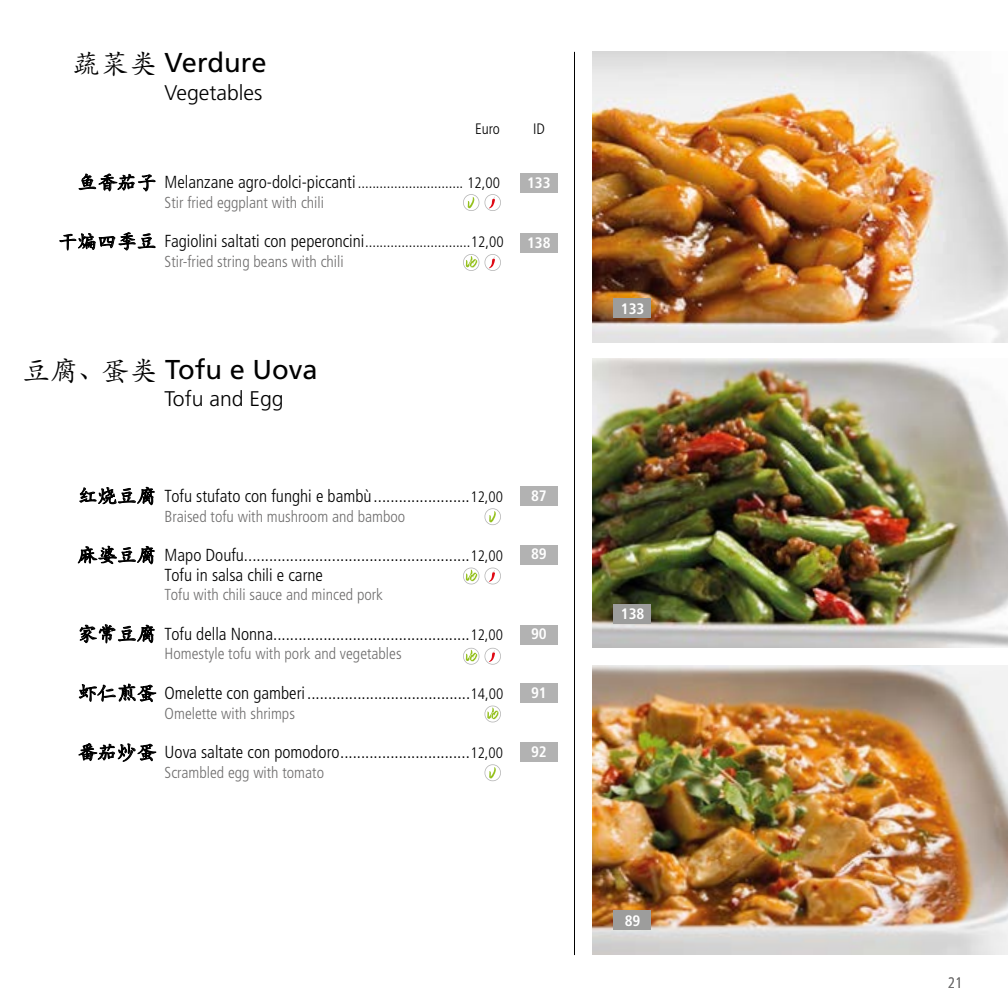
<style>
.page{position:relative;width:1008px;height:1008px;background:#fff}
.page>*{position:absolute;margin:0;border:0;box-sizing:border-box;transform-origin:0 0}
.t1{font:27.3px "Frutiger LT Std";color:#000}
.t2{font:300 21.15px "Frutiger LT Std";color:#000}
.t3{font:19.65px "ST Kaiti";color:#000}
.t4{font:300 condensed 17.4px/19.6px "Frutiger LT Std";color:#000}
.t5{font:300 condensed 15.9px "Frutiger LT Std";color:#706f6f}
.t6{font:300 condensed 15.15px "Frutiger LT Std";color:#000}
.t7{font:700 condensed 15.15px "Frutiger LT Std";color:#fff}
.t8{font:300 condensed 15.15px "Frutiger LT Std";color:#706f6f}
.s1{font-family:"ST Kaiti";font-size:28.05px}
.s2{font-size:17.4px}
.s3{font-size:15.15px}
</style>
<div class="page">
<div style="left:520px;top:486px;width:38px;height:20px;background:#b2b2b2"></div>
<div style="left:520px;top:545px;width:38px;height:20px;background:#b2b2b2"></div>
<div style="left:520px;top:624px;width:38px;height:20px;background:#b2b2b2"></div>
<div style="left:520px;top:683px;width:38px;height:20px;background:#b2b2b2"></div>
<div style="left:520px;top:742px;width:38px;height:20px;background:#b2b2b2"></div>
<div style="left:520px;top:173px;width:38px;height:20px;background:#b2b2b2"></div>
<div style="left:520px;top:233px;width:38px;height:20px;background:#b2b2b2"></div>
<hr style="left:574px;top:52px;width:1px;height:903px;background:#000">
<img style="left:592px;top:52px;width:416px;height:290px">
<div style="left:613px;top:298px;width:38px;height:20px;background:#9d9d9c"></div>
<img style="left:592px;top:359px;width:416px;height:289px">
<img style="left:592px;top:665px;width:416px;height:289px">
<div style="left:613px;top:910px;width:38px;height:20px;background:#9d9d9c"></div>
<div style="left:613px;top:604px;width:38px;height:19px;background:#9d9d9c"></div>
<svg style="left:484px;top:508px;width:17px;height:17px"></svg>
<svg style="left:484px;top:764px;width:17px;height:17px"></svg>
<svg style="left:463px;top:567px;width:38px;height:17px"></svg>
<svg style="left:463px;top:194px;width:38px;height:17px"></svg>
<svg style="left:463px;top:254px;width:38px;height:17px"></svg>
<svg style="left:463px;top:648px;width:38px;height:16px"></svg>
<svg style="left:484px;top:705px;width:17px;height:17px"></svg>
<svg style="left:79px;top:174px;width:76px;height:17px"></svg>
<svg style="left:60px;top:232px;width:95px;height:18px"></svg>
<svg style="left:80px;top:487px;width:74px;height:18px"></svg>
<svg style="left:78px;top:546px;width:76px;height:18px"></svg>
<svg style="left:80px;top:624px;width:74px;height:19px"></svg>
<svg style="left:79px;top:684px;width:77px;height:19px"></svg>
<svg style="left:79px;top:743px;width:77px;height:18px"></svg>
<h1 class="t1" style="left:72px;top:47px;width:196px"><span class="s1">蔬菜类</span> Verdure</h1>
<p class="t2" style="left:165px;top:80px;width:99px">Vegetables</p>
<p class="t6" style="left:475px;top:120px;width:26px">Euro</p>
<p class="t6" style="left:533px;top:120px;width:13px">ID</p>
<p class="t3" style="left:77px;top:169px;width:80px">鱼香茄子</p>
<p class="t3" style="left:58px;top:228px;width:100px">干煸四季豆</p>
<p class="t6" style="left:165px;top:174px;width:337px"><span class="s2">Melanzane agro-dolci-piccanti</span> ............................. 12,00</p>
<p class="t5" style="left:165px;top:193px;width:161px">Stir fried eggplant with chili</p>
<p class="t6" style="left:165px;top:233px;width:340px"><span class="s2">Fagiolini saltati con peperoncini</span>.............................12,00</p>
<p class="t5" style="left:165px;top:252px;width:180px">Stir-fried string beans with chili</p>
<p class="t7" style="left:527px;top:174px;width:25px">133</p>
<p class="t7" style="left:527px;top:233px;width:25px">138</p>
<h1 class="t1" style="left:22px;top:353px;width:297px"><span class="s1">豆腐、蛋类</span> Tofu e Uova</h1>
<p class="t2" style="left:165px;top:386px;width:121px">Tofu and Egg</p>
<p class="t3" style="left:77px;top:482px;width:80px">红烧豆腐</p>
<p class="t3" style="left:77px;top:541px;width:80px">麻婆豆腐</p>
<p class="t3" style="left:77px;top:620px;width:80px">家常豆腐</p>
<p class="t3" style="left:77px;top:679px;width:80px">虾仁煎蛋</p>
<p class="t3" style="left:77px;top:738px;width:80px">番茄炒蛋</p>
<p class="t4" style="left:165px;top:486px;width:340px">Tofu stufato con funghi e bambù .......................<span class="s3">12,00</span></p>
<p class="t5" style="left:165px;top:507px;width:242px">Braised tofu with mushroom and bamboo</p>
<p class="t4" style="left:165px;top:545px;width:340px">Mapo Doufu......................................................<span class="s3">12,00<br></span>Tofu in salsa chili e carne</p>
<p class="t5" style="left:165px;top:586px;width:220px">Tofu with chili sauce and minced pork</p>
<p class="t4" style="left:165px;top:624px;width:340px">Tofu della Nonna...............................................<span class="s3">12,00</span></p>
<p class="t5" style="left:165px;top:645px;width:238px">Homestyle tofu with pork and vegetables</p>
<p class="t4" style="left:165px;top:683px;width:340px">Omelette con gamberi.......................................<span class="s3">14,00</span></p>
<p class="t5" style="left:165px;top:704px;width:132px">Omelette with shrimps</p>
<p class="t4" style="left:165px;top:742px;width:340px">Uova saltate con pomodoro...............................<span class="s3">12,00</span></p>
<p class="t5" style="left:165px;top:763px;width:161px">Scrambled egg with tomato</p>
<p class="t7" style="left:531px;top:486px;width:17px">87</p>
<p class="t7" style="left:531px;top:545px;width:17px">89</p>
<p class="t7" style="left:531px;top:625px;width:17px">90</p>
<p class="t7" style="left:531px;top:683px;width:17px">91</p>
<p class="t7" style="left:531px;top:742px;width:17px">92</p>
<p class="t7" style="left:621px;top:300px;width:25px">133</p>
<p class="t7" style="left:621px;top:605px;width:25px">138</p>
<p class="t7" style="left:625px;top:911px;width:17px">89</p>
<p class="t8" style="left:948px;top:974px;width:16px">21</p>
</div>
